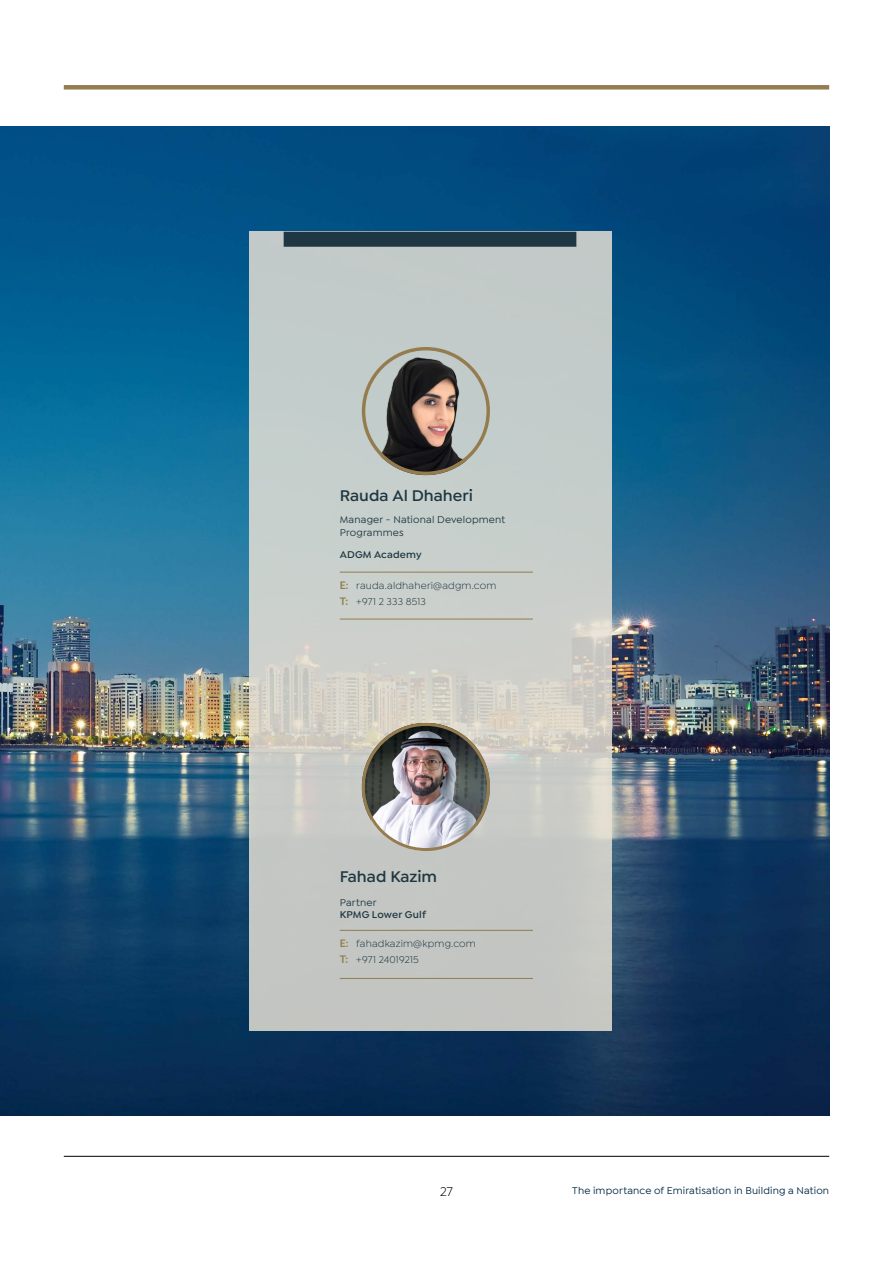
<style>
.page{position:relative;width:893px;height:1263px;background:#fff}
.page>*{position:absolute;margin:0;border:0;box-sizing:border-box;transform-origin:0 0}
.t1{font:600 16.5px "Isidora Sans";color:#1f3742}
.t2{font:13.5px "Isidora Sans";color:#000}
.t3{font:10.5px/16.5px "Isidora Sans";letter-spacing:.015em;color:#1f3742}
.t4{font:500 10.5px "Isidora Sans";letter-spacing:.015em;color:#002945}
.t5{font:500 10.5px/12.6px "Isidora Sans";letter-spacing:.015em;color:#1f3742}
.t6{font:600 10.5px "Isidora Sans";letter-spacing:.015em;color:#1f3742}
.s1{font-family:"Lato";font-weight:700;color:#947d4f}
</style>
<div class="page">
<div style="left:64px;top:85px;width:765px;height:5px;background:#947d4f"></div>
<hr style="left:64px;top:1156px;width:765px;height:1px;background:#000">
<img style="left:0;top:127px;width:829px;height:988px">
<svg style="left:249px;top:232px;width:362px;height:799px;fill:#c5cbc9"></svg>
<div style="left:284px;top:232px;width:292px;height:15px;background:#1f3742"></div>
<img style="left:362px;top:347px;width:128px;height:128px;border-radius:64px">
<div style="left:362px;top:347px;width:128px;height:128px;border:3px solid #947c4e;border-radius:50%"></div>
<img style="left:362px;top:723px;width:128px;height:128px">
<div style="left:362px;top:723px;width:128px;height:128px;border:3px solid #947c4e;border-radius:50%"></div>
<hr style="left:340px;top:572px;width:193px;height:1px;background:#947c4e">
<hr style="left:340px;top:619px;width:193px;height:1px;background:#947c4e">
<hr style="left:340px;top:978px;width:193px;height:1px;background:#947c4e">
<hr style="left:340px;top:930px;width:193px;height:1px;background:#947c4e">
<h1 class="t1" style="left:340px;top:486px;width:135px">Rauda Al Dhaheri</h1>
<p class="t5" style="left:340px;top:513px;width:167px">Manager - National Development<br>Programmes</p>
<p class="t6" style="left:340px;top:548px;width:83px">ADGM Academy</p>
<p class="t3" style="left:340px;top:577px;width:158px"><span class="s1">E:</span> rauda.aldhaheri@adgm.com<br><span class="s1">T:</span> +971 2 333 8513</p>
<h1 class="t1" style="left:340px;top:867px;width:99px">Fahad Kazim</h1>
<p class="t5" style="left:340px;top:896px;width:38px">Partner</p>
<p class="t6" style="left:340px;top:909px;width:88px">KPMG Lower Gulf</p>
<p class="t3" style="left:340px;top:935px;width:138px"><span class="s1">E:</span> fahadkazim@kpmg.com<br><span class="s1">T:</span> +971 24019215</p>
<p class="t2" style="left:440px;top:1184px;width:14px">27</p>
<p class="t4" style="left:572px;top:1184px;width:258px">The importance of Emiratisation in Building a Nation</p>
</div>
